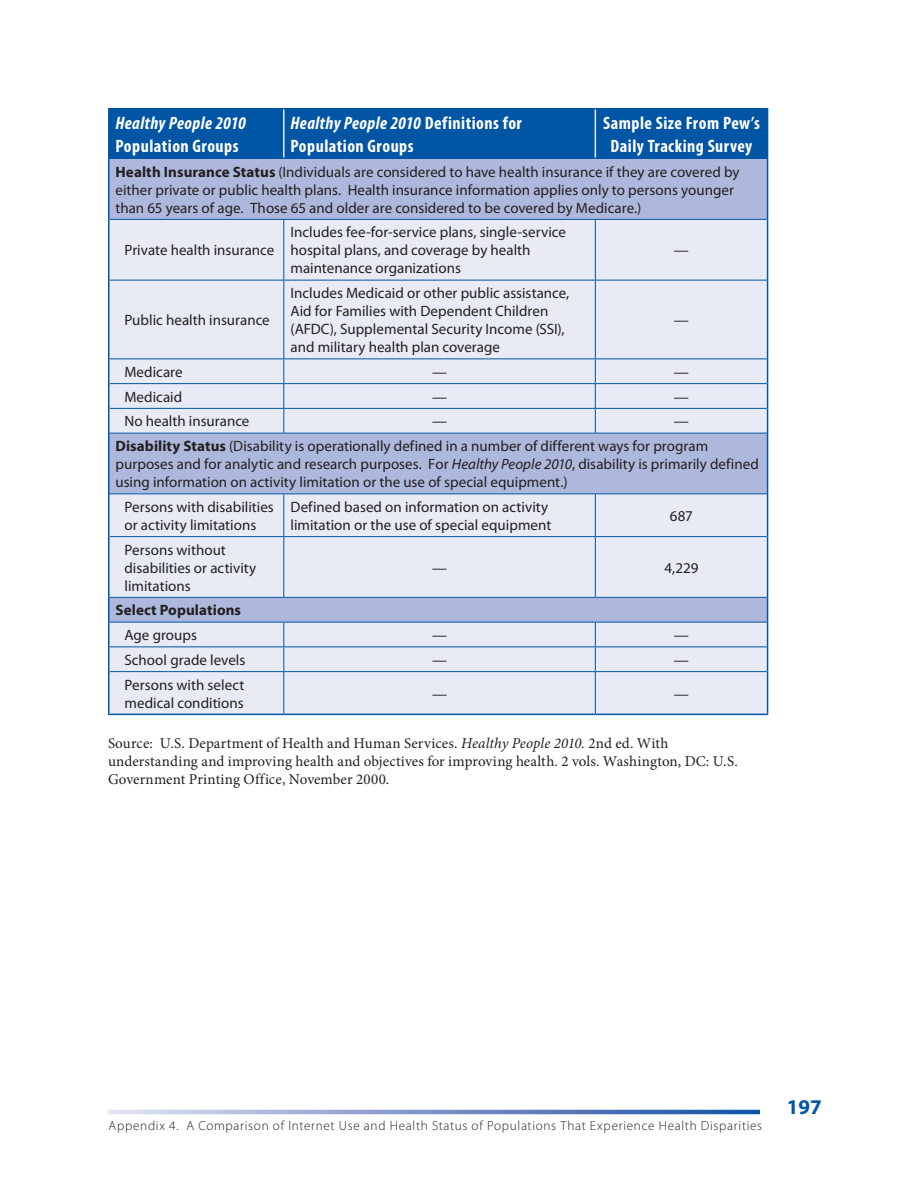
<style>
.page{position:relative;width:918px;height:1188px;background:#fff}
.page>*{position:absolute;margin:0;border:0;box-sizing:border-box;transform-origin:0 0}
.t1{font:700 21px "Myriad Pro";color:#0155a5}
.t2{font:700 condensed 18px/22.5px "Myriad Pro";letter-spacing:.025em;color:#fff}
.t3{font:italic 700 condensed 18px "Myriad Pro";letter-spacing:.02em;color:#fff}
.t4{font:15px/18px "Myriad Pro";color:#231f20}
.t5{font:15px/18px "Minion Pro";letter-spacing:.005em;color:#231f20}
.t6{font:700 15px "Myriad Pro";letter-spacing:.005em;color:#231f20}
.t7{font:300 13.2px "Myriad Pro";letter-spacing:.05em;color:#231f20}
.s1{font-style:italic}
.s2{font-weight:700}
</style>
<div class="page">
<svg style="left:108px;top:1110px;width:652px;height:4px;background:#7b95c9"></svg>
<div style="left:110px;top:110px;width:657px;height:48px;background:#0155a5"></div>
<div style="left:110px;top:159px;width:657px;height:60px;background:#adb8dc"></div>
<svg style="left:110px;top:220px;width:657px;height:494px;background:#dce0f0"></svg>
<hr style="left:108px;top:159px;width:2px;height:60px;background:#0155a5">
<hr style="left:767px;top:159px;width:1px;height:60px;background:#0155a5">
<hr style="left:108px;top:219px;width:2px;height:61px;background:#0155a5">
<hr style="left:767px;top:219px;width:1px;height:61px;background:#0155a5">
<hr style="left:108px;top:280px;width:2px;height:79px;background:#0155a5">
<hr style="left:767px;top:280px;width:1px;height:79px;background:#0155a5">
<hr style="left:108px;top:359px;width:2px;height:25px;background:#0155a5">
<hr style="left:108px;top:384px;width:2px;height:24px;background:#0155a5">
<hr style="left:108px;top:408px;width:2px;height:25px;background:#0155a5">
<svg style="left:767px;top:359px;width:1px;height:74px"></svg>
<hr style="left:108px;top:433px;width:2px;height:61px;background:#0155a5">
<hr style="left:767px;top:433px;width:1px;height:61px;background:#0155a5">
<hr style="left:108px;top:494px;width:2px;height:43px;background:#0155a5">
<hr style="left:767px;top:494px;width:1px;height:43px;background:#0155a5">
<hr style="left:108px;top:537px;width:2px;height:60px;background:#0155a5">
<hr style="left:767px;top:537px;width:1px;height:60px;background:#0155a5">
<hr style="left:108px;top:597px;width:2px;height:25px;background:#0155a5">
<hr style="left:108px;top:622px;width:2px;height:25px;background:#0155a5">
<hr style="left:108px;top:647px;width:2px;height:25px;background:#0155a5">
<svg style="left:767px;top:597px;width:1px;height:75px"></svg>
<hr style="left:108px;top:672px;width:2px;height:42px;background:#0155a5">
<hr style="left:767px;top:672px;width:1px;height:42px;background:#0155a5">
<hr style="left:108px;top:714px;width:176px;height:1px;background:#0155a5">
<hr style="left:284px;top:714px;width:311px;height:1px;background:#0155a5">
<hr style="left:595px;top:714px;width:173px;height:1px;background:#0155a5">
<hr style="left:110px;top:219px;width:174px;height:1px;background:#0155a5">
<hr style="left:284px;top:219px;width:311px;height:1px;background:#0155a5">
<hr style="left:283px;top:220px;width:1px;height:60px;background:#0155a5">
<hr style="left:595px;top:219px;width:172px;height:1px;background:#0155a5">
<hr style="left:595px;top:220px;width:1px;height:60px;background:#0155a5">
<hr style="left:110px;top:280px;width:174px;height:1px;background:#0155a5">
<hr style="left:284px;top:280px;width:311px;height:1px;background:#0155a5">
<hr style="left:283px;top:280px;width:1px;height:78px;background:#0155a5">
<hr style="left:595px;top:280px;width:172px;height:1px;background:#0155a5">
<hr style="left:595px;top:280px;width:1px;height:78px;background:#0155a5">
<hr style="left:110px;top:358px;width:174px;height:1px;background:#0155a5">
<hr style="left:284px;top:358px;width:311px;height:1px;background:#0155a5">
<hr style="left:595px;top:358px;width:172px;height:1px;background:#0155a5">
<hr style="left:110px;top:383px;width:174px;height:1px;background:#0155a5">
<hr style="left:284px;top:383px;width:311px;height:1px;background:#0155a5">
<hr style="left:595px;top:383px;width:172px;height:1px;background:#0155a5">
<hr style="left:110px;top:408px;width:174px;height:1px;background:#0155a5">
<hr style="left:284px;top:408px;width:311px;height:1px;background:#0155a5">
<svg style="left:283px;top:359px;width:1px;height:74px"></svg>
<hr style="left:595px;top:408px;width:172px;height:1px;background:#0155a5">
<svg style="left:595px;top:359px;width:1px;height:74px"></svg>
<hr style="left:110px;top:433px;width:174px;height:1px;background:#0155a5">
<hr style="left:284px;top:433px;width:311px;height:1px;background:#0155a5">
<hr style="left:595px;top:433px;width:172px;height:1px;background:#0155a5">
<hr style="left:110px;top:494px;width:174px;height:1px;background:#0155a5">
<hr style="left:284px;top:494px;width:311px;height:1px;background:#0155a5">
<hr style="left:283px;top:494px;width:1px;height:42px;background:#0155a5">
<hr style="left:595px;top:494px;width:172px;height:1px;background:#0155a5">
<hr style="left:595px;top:494px;width:1px;height:42px;background:#0155a5">
<hr style="left:110px;top:536px;width:174px;height:1px;background:#0155a5">
<hr style="left:284px;top:536px;width:311px;height:1px;background:#0155a5">
<hr style="left:283px;top:537px;width:1px;height:60px;background:#0155a5">
<hr style="left:595px;top:536px;width:172px;height:1px;background:#0155a5">
<hr style="left:595px;top:537px;width:1px;height:60px;background:#0155a5">
<hr style="left:110px;top:597px;width:174px;height:1px;background:#0155a5">
<hr style="left:284px;top:597px;width:311px;height:1px;background:#0155a5">
<hr style="left:595px;top:597px;width:172px;height:1px;background:#0155a5">
<hr style="left:110px;top:622px;width:174px;height:1px;background:#0155a5">
<hr style="left:284px;top:622px;width:311px;height:1px;background:#0155a5">
<hr style="left:595px;top:622px;width:172px;height:1px;background:#0155a5">
<hr style="left:110px;top:646px;width:174px;height:1px;background:#0155a5">
<hr style="left:284px;top:646px;width:311px;height:1px;background:#0155a5">
<svg style="left:283px;top:622px;width:1px;height:49px"></svg>
<hr style="left:595px;top:646px;width:172px;height:1px;background:#0155a5">
<svg style="left:595px;top:622px;width:1px;height:49px"></svg>
<hr style="left:110px;top:671px;width:174px;height:1px;background:#0155a5">
<hr style="left:284px;top:671px;width:311px;height:1px;background:#0155a5">
<hr style="left:283px;top:672px;width:1px;height:42px;background:#0155a5">
<hr style="left:595px;top:671px;width:172px;height:1px;background:#0155a5">
<hr style="left:595px;top:672px;width:1px;height:42px;background:#0155a5">
<hr style="left:108px;top:108px;width:176px;height:2px;background:#0155a5">
<hr style="left:108px;top:110px;width:2px;height:48px;background:#0155a5">
<hr style="left:284px;top:108px;width:311px;height:2px;background:#0155a5">
<hr style="left:595px;top:108px;width:173px;height:2px;background:#0155a5">
<hr style="left:767px;top:110px;width:1px;height:48px;background:#0155a5">
<hr style="left:108px;top:158px;width:176px;height:1px;background:#0155a5">
<hr style="left:284px;top:158px;width:311px;height:1px;background:#0155a5">
<hr style="left:595px;top:158px;width:173px;height:1px;background:#0155a5">
<hr style="left:283px;top:110px;width:2px;height:48px;background:#e8eaf5">
<hr style="left:595px;top:110px;width:1px;height:48px;background:#e8eaf5">
<p class="t2" style="left:291px;top:111px;width:233px"><span class="s1">Healthy People 2010</span> Definitions for<br>Population Groups</p>
<p class="t2" style="left:603px;top:111px;width:158px;text-align:center">Sample Size From Pew’s<br>Daily Tracking Survey</p>
<p class="t4" style="left:116px;top:162px;width:626px"><span class="s2">Health Insurance Status</span> (Individuals are considered to have health insurance if they are covered by either private or public health plans. Health insurance information applies only to persons younger than 65 years of age. Those 65 and older are considered to be covered by Medicare.)</p>
<p class="t4" style="left:124px;top:241px;width:151px">Private health insurance</p>
<p class="t3" style="left:116px;top:112px;width:132px">Healthy People 2010</p>
<p class="t2" style="left:116px;top:134px;width:125px">Population Groups</p>
<p class="t4" style="left:291px;top:223px;width:277px">Includes fee-for-service plans, single-service hospital plans, and coverage by health maintenance organizations</p>
<p class="t4" style="left:674px;top:241px;width:16px">—</p>
<p class="t4" style="left:124px;top:311px;width:147px">Public health insurance</p>
<p class="t4" style="left:291px;top:284px;width:280px">Includes Medicaid or other public assistance, Aid for Families with Dependent Children (AFDC), Supplemental Security Income (SSI), and military health plan coverage</p>
<p class="t4" style="left:674px;top:311px;width:16px">—</p>
<p class="t4" style="left:124px;top:363px;width:60px">Medicare</p>
<p class="t4" style="left:432px;top:363px;width:16px">—</p>
<p class="t4" style="left:674px;top:363px;width:16px">—</p>
<p class="t4" style="left:124px;top:387px;width:59px">Medicaid</p>
<p class="t4" style="left:432px;top:387px;width:16px">—</p>
<p class="t4" style="left:674px;top:387px;width:16px">—</p>
<p class="t4" style="left:124px;top:412px;width:126px">No health insurance</p>
<p class="t4" style="left:432px;top:412px;width:16px">—</p>
<p class="t4" style="left:116px;top:409px;width:594px;line-height:24.8px;text-indent:558px">—<br><span class="s2">Disability Status</span> (Disability is operationally defined in a number of different ways for program</p>
<p class="t4" style="left:116px;top:455px;width:645px">purposes and for analytic and research purposes. For <span class="s1">Healthy People 2010</span>, disability is primarily defined using information on activity limitation or the use of special equipment.)</p>
<p class="t4" style="left:124px;top:498px;width:151px">Persons with disabilities or activity limitations</p>
<p class="t4" style="left:291px;top:498px;width:262px">Defined based on information on activity limitation or the use of special equipment</p>
<p class="t4" style="left:670px;top:507px;width:24px">687</p>
<p class="t4" style="left:124px;top:540px;width:133px">Persons without disabilities or activity limitations</p>
<p class="t4" style="left:432px;top:558px;width:16px">—</p>
<p class="t4" style="left:665px;top:558px;width:35px">4,229</p>
<p class="t6" style="left:116px;top:601px;width:127px">Select Populations</p>
<p class="t4" style="left:124px;top:626px;width:74px">Age groups</p>
<p class="t4" style="left:432px;top:626px;width:16px">—</p>
<p class="t4" style="left:674px;top:626px;width:16px">—</p>
<p class="t4" style="left:124px;top:651px;width:122px">School grade levels</p>
<p class="t4" style="left:432px;top:651px;width:16px">—</p>
<p class="t4" style="left:674px;top:651px;width:16px">—</p>
<p class="t4" style="left:124px;top:675px;width:121px">Persons with select medical conditions</p>
<p class="t4" style="left:432px;top:684px;width:16px">—</p>
<p class="t4" style="left:674px;top:684px;width:16px">—</p>
<p class="t5" style="left:108px;top:734px;width:631px">Source: U.S. Department of Health and Human Services. <span class="s1">Healthy People 2010.</span> 2nd ed. With understanding and improving health and objectives for improving health. 2 vols. Washington, DC: U.S.<br>Government Printing Office, November 2000.</p>
<p class="t7" style="left:109px;top:1117px;width:655px">Appendix 4. A Comparison of Internet Use and Health Status of Populations That Experience Health Disparities</p>
<h1 class="t1" style="left:787px;top:1094px;width:36px">197</h1>
</div>
